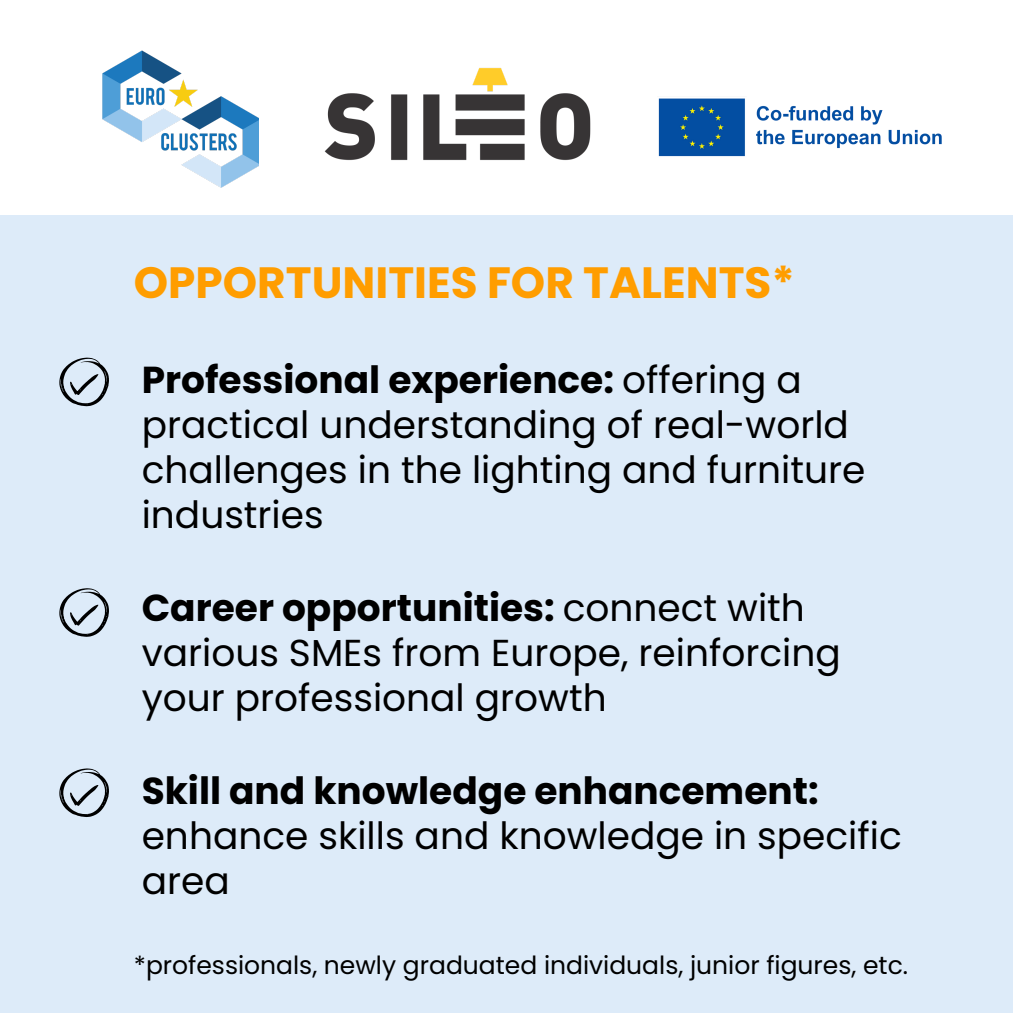
<style>
.page{position:relative;width:1013px;height:1013px;background:#fff}
.page>*{position:absolute;margin:0;border:0;box-sizing:border-box;transform-origin:0 0}
.t1{font:700 43.75px "Poppins";color:#ff9d00}
.t2{font:37.5px/45px "Poppins";color:#000}
.t3{font:25px "Poppins";color:#000}
.s1{font-weight:700}
</style>
<div class="page">
<div style="left:0;top:0;width:1012px;height:1012px;background:#ddebf9"></div>
<div style="left:0;top:0;width:1012px;height:215px;background:#fff"></div>
<img style="left:658px;top:98px;width:284px;height:59px">
<img style="left:324px;top:67px;width:267px;height:94px">
<img style="left:102px;top:50px;width:157px;height:138px">
<svg style="left:59px;top:357px;width:50px;height:49px"></svg>
<svg style="left:59px;top:768px;width:50px;height:49px"></svg>
<svg style="left:59px;top:588px;width:50px;height:49px"></svg>
<p class="t1" style="left:134px;top:252px;width:662px">OPPORTUNITIES FOR TALENTS*</p>
<p class="t2" style="left:142px;top:357px;width:725px"><span class="s1">Professional experience:</span> offering a practical understanding of real-world challenges in the lighting and furniture industries</p>
<p class="t2" style="left:142px;top:585px;width:700px"><span class="s1">Career opportunities:</span> connect with various SMEs from Europe, reinforcing your professional growth</p>
<p class="t2" style="left:142px;top:768px;width:761px"><span class="s1">Skill and knowledge enhancement: </span>enhance skills and knowledge in specific area</p>
<p class="t3" style="left:134px;top:947px;width:775px">*professionals, newly graduated individuals, junior figures, etc.</p>
</div>
